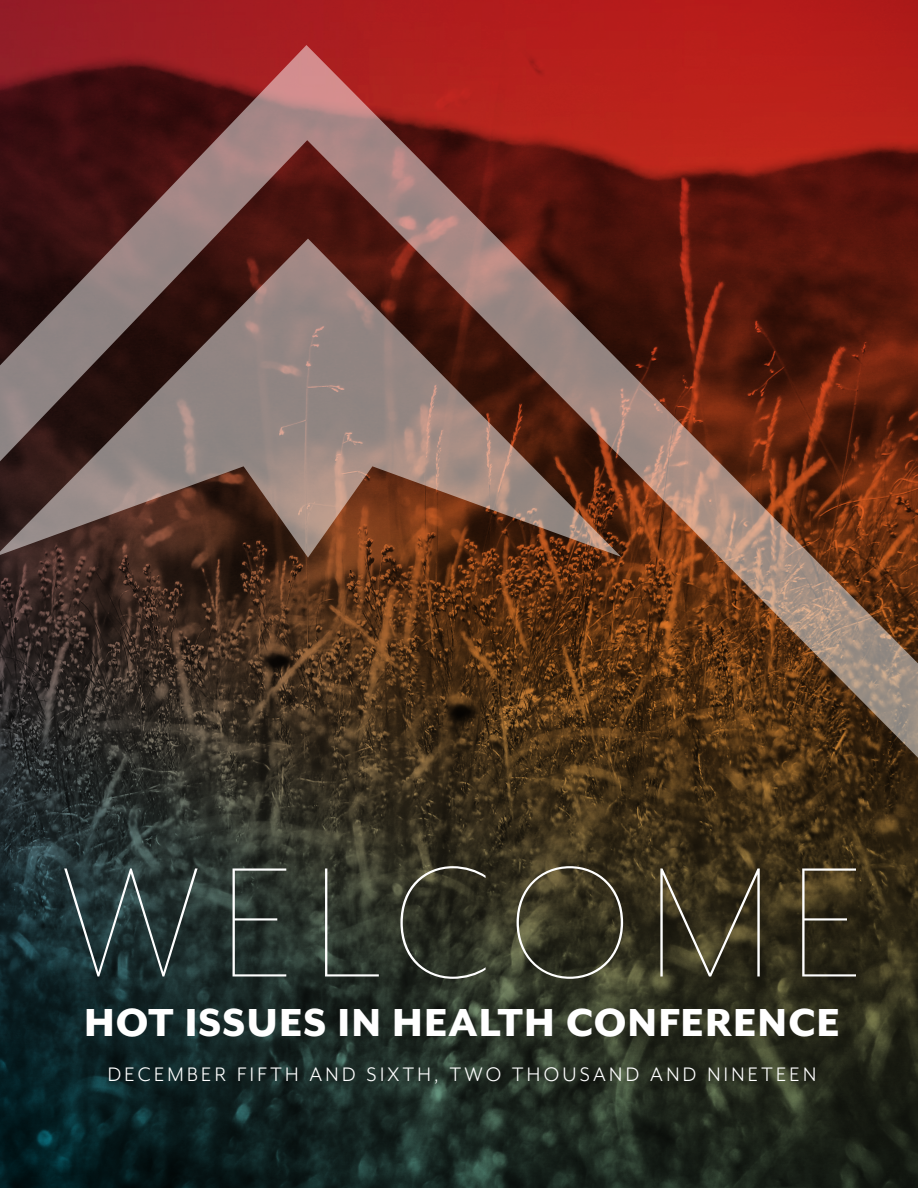
<style>
.page{position:relative;width:918px;height:1188px;background:#fff}
.page>*{position:absolute;margin:0;border:0;box-sizing:border-box;transform-origin:0 0}
.t1{font:100 180px "Mr Eaves XL Mod OT";letter-spacing:.1em;color:#fff}
.t2{font:800 45px "Mr Eaves XL Mod OT";letter-spacing:.025em;color:#fff}
.t3{font:22.5px "Mr Eaves XL Mod OT";letter-spacing:.15em;color:#fff}
</style>
<div class="page">
<img style="left:0;top:0;width:918px;height:45px">
<img style="left:0;top:45px;width:918px;height:1143px">
<p class="t1" style="left:60px;top:832px;width:806px">WELCOME</p>
<p class="t2" style="left:84px;top:1000px;width:757px">HOT ISSUES IN HEALTH CONFERENCE</p>
<p class="t3" style="left:108px;top:1063px;width:710px">DECEMBER FIFTH AND SIXTH, TWO THOUSAND AND NINETEEN</p>
</div>
